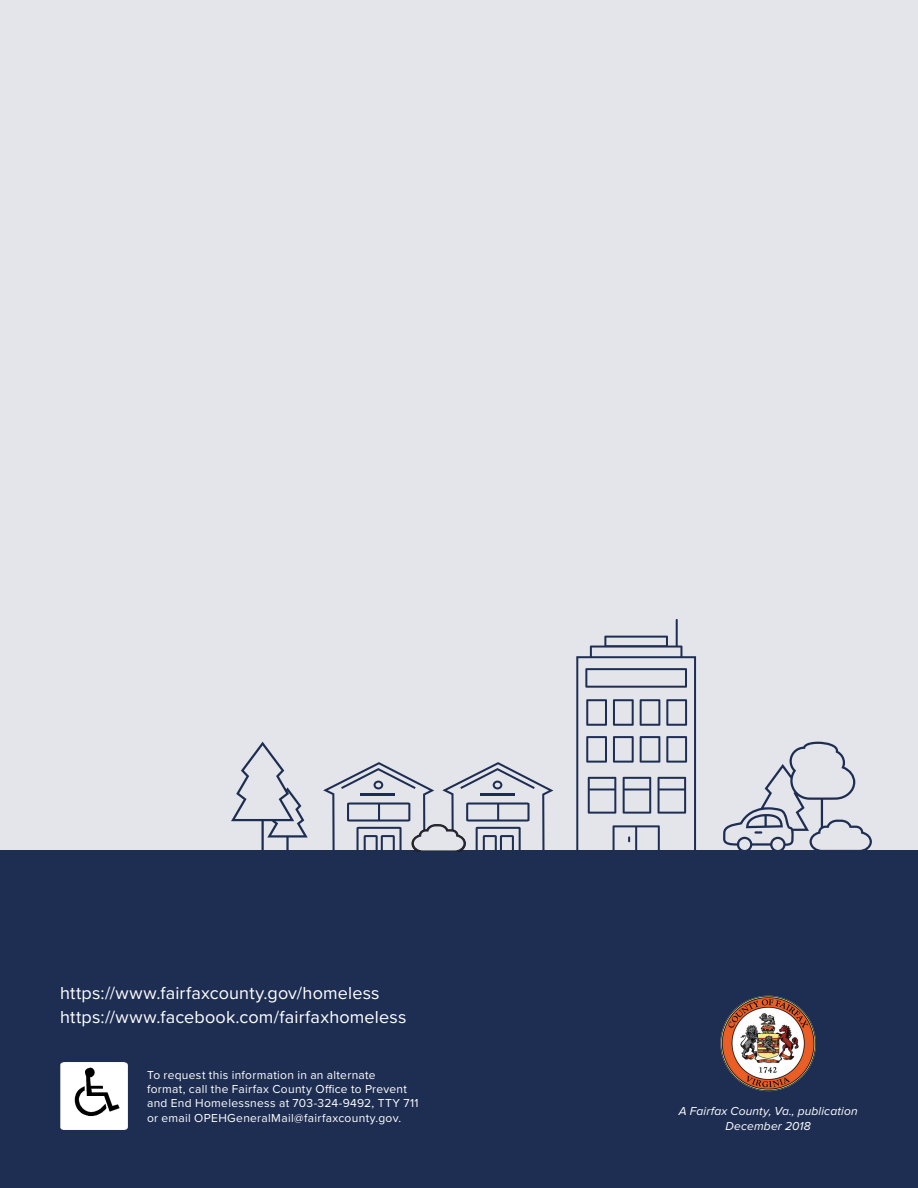
<style>
.page{position:relative;width:918px;height:1188px;background:#e4e5ea}
.page>*{position:absolute;margin:0;border:0;box-sizing:border-box;transform-origin:0 0}
.t1{font:18px/24.8px "Proxima Nova";letter-spacing:.01em;color:#fff}
.t2{font:12px/14.4px "Proxima Nova";letter-spacing:.025em;color:#fff}
.t3{font:italic 12px "Proxima Nova";letter-spacing:.015em;color:#fff}
</style>
<div class="page">
<div style="left:0;top:850px;width:918px;height:338px;background:#1e2e53"></div>
<svg style="left:576px;top:619px;width:120px;height:231px"></svg>
<svg style="left:723px;top:742px;width:149px;height:108px"></svg>
<svg style="left:231px;top:742px;width:77px;height:108px"></svg>
<svg style="left:323px;top:762px;width:230px;height:90px"></svg>
<img style="left:60px;top:1063px;width:67px;height:67px">
<img style="left:720px;top:995px;width:96px;height:97px">
<p class="t1" style="left:60px;top:979px;width:348px">https://www.fairfaxcounty.gov/homeless https://www.facebook.com/fairfaxhomeless</p>
<p class="t2" style="left:147px;top:1067px;width:273px">To request this information in an alternate<br>format, call the Fairfax County Office to Prevent and End Homelessness at 703-324-9492, TTY 711 or email OPEHGeneralMail@fairfaxcounty.gov.</p>
<p class="t3" style="left:679px;top:1106px;width:180px">A Fairfax County, Va., publication</p>
<p class="t3" style="left:726px;top:1120px;width:87px">December 2018</p>
</div>
